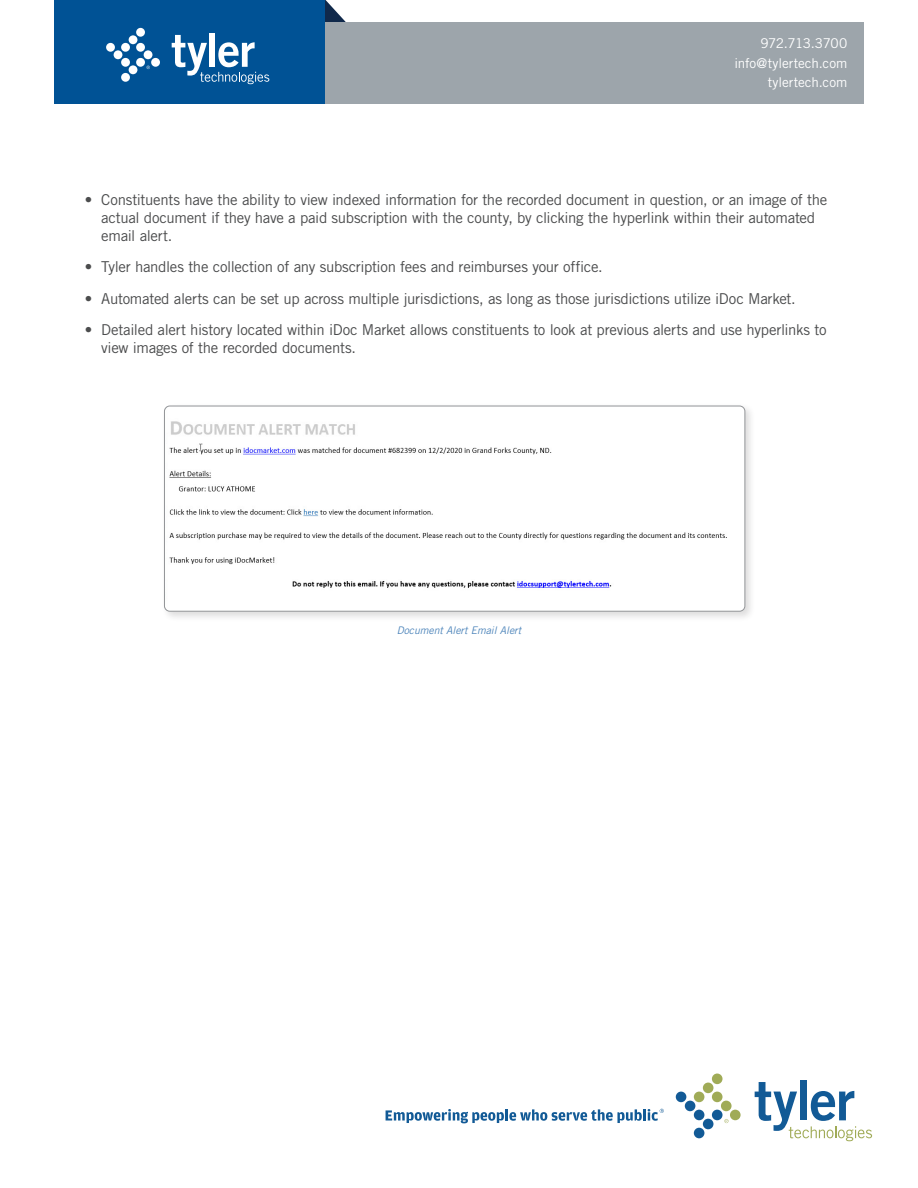
<style>
.page{position:relative;width:918px;height:1188px;background:#fff}
.page>*{position:absolute;margin:0;border:0;box-sizing:border-box;transform-origin:0 0}
.t1{font:15px/18px "Trade Gothic";letter-spacing:-.02em;color:#4b4c4d}
.t2{font:13.5px/19.5px "Trade Gothic";letter-spacing:-.01em;color:#fff;text-align:right}
.Credit{font:italic 10.5px "Trade Gothic";letter-spacing:-.005em;color:#4f86bb}
</style>
<div class="page">
<svg style="left:325px;top:0;width:21px;height:22px"></svg>
<div style="left:297px;top:22px;width:567px;height:82px;background:#9da5ab"></div>
<div style="left:54px;top:0;width:271px;height:104px;background:#005295"></div>
<div style="left:209px;top:34px;width:6px;height:33px;background:#fff"></div>
<svg style="left:172px;top:35px;width:97px;height:49px"></svg>
<div style="left:106px;top:43px;width:9px;height:9px;background:#fff;border-radius:50%"></div>
<div style="left:114px;top:50px;width:8px;height:9px;background:#fff;border-radius:50%"></div>
<div style="left:121px;top:58px;width:9px;height:9px;background:#fff;border-radius:50%"></div>
<div style="left:121px;top:73px;width:9px;height:9px;background:#fff;border-radius:50%"></div>
<div style="left:129px;top:65px;width:8px;height:9px;background:#fff;border-radius:50%"></div>
<div style="left:136px;top:58px;width:9px;height:9px;background:#fff;border-radius:50%"></div>
<div style="left:121px;top:43px;width:9px;height:9px;background:#fff;border-radius:50%"></div>
<div style="left:129px;top:35px;width:8px;height:9px;background:#fff;border-radius:50%"></div>
<div style="left:136px;top:43px;width:9px;height:9px;background:#fff;border-radius:50%"></div>
<div style="left:144px;top:50px;width:8px;height:9px;background:#fff;border-radius:50%"></div>
<div style="left:151px;top:58px;width:9px;height:9px;background:#fff;border-radius:50%"></div>
<div style="left:136px;top:28px;width:9px;height:9px;background:#fff;border-radius:50%"></div>
<svg style="left:146px;top:66px;width:4px;height:3px"></svg>
<div style="left:800px;top:1080px;width:7px;height:40px;background:#125a96"></div>
<svg style="left:755px;top:1082px;width:117px;height:59px"></svg>
<div style="left:676px;top:1092px;width:10px;height:10px;background:#125a96;border-radius:50%"></div>
<div style="left:685px;top:1101px;width:10px;height:10px;background:#125a96;border-radius:50%"></div>
<div style="left:694px;top:1110px;width:10px;height:10px;background:#125a96;border-radius:50%"></div>
<div style="left:694px;top:1128px;width:10px;height:10px;background:#125a96;border-radius:50%"></div>
<div style="left:703px;top:1119px;width:10px;height:10px;background:#125a96;border-radius:50%"></div>
<div style="left:712px;top:1110px;width:11px;height:10px;background:#125a96;border-radius:50%"></div>
<div style="left:694px;top:1092px;width:10px;height:10px;background:#a0ab57;border-radius:50%"></div>
<div style="left:703px;top:1083px;width:10px;height:10px;background:#a0ab57;border-radius:50%"></div>
<div style="left:712px;top:1092px;width:11px;height:10px;background:#a0ab57;border-radius:50%"></div>
<div style="left:721px;top:1101px;width:11px;height:10px;background:#a0ab57;border-radius:50%"></div>
<div style="left:730px;top:1110px;width:11px;height:10px;background:#a0ab57;border-radius:50%"></div>
<div style="left:712px;top:1074px;width:11px;height:10px;background:#a0ab57;border-radius:50%"></div>
<svg style="left:724px;top:1119px;width:5px;height:4px"></svg>
<svg style="left:386px;top:1109px;width:278px;height:14px"></svg>
<div style="left:162px;top:403px;width:594px;height:219px;background:#231f20;opacity:.15"></div>
<img style="left:165px;top:406px;width:580px;height:205px">
<div style="left:164px;top:406px;width:581px;height:206px;border:1px solid #939598;border-radius:5px"></div>
<p class="t2" style="left:735px;top:34px;width:114px">972.713.3700 info@tylertech.com tylertech.com</p>
<p class="t1" style="left:101px;top:190px;width:728px;text-indent:-16px">• Constituents have the ability to view indexed information for the recorded document in question, or an image of the actual document if they have a paid subscription with the county, by clicking the hyperlink within their automated email alert.</p>
<p class="t1" style="left:85px;top:258px;width:520px">• Tyler handles the collection of any subscription fees and reimburses your office.</p>
<p class="t1" style="left:85px;top:289px;width:713px">• Automated alerts can be set up across multiple jurisdictions, as long as those jurisdictions utilize iDoc Market.</p>
<p class="t1" style="left:101px;top:321px;width:727px;text-indent:-16px">• Detailed alert history located within iDoc Market allows constituents to look at previous alerts and use hyperlinks to view images of the recorded documents.</p>
<p class="Credit" style="left:397px;top:624px;width:126px">Document Alert Email Alert</p>
</div>
